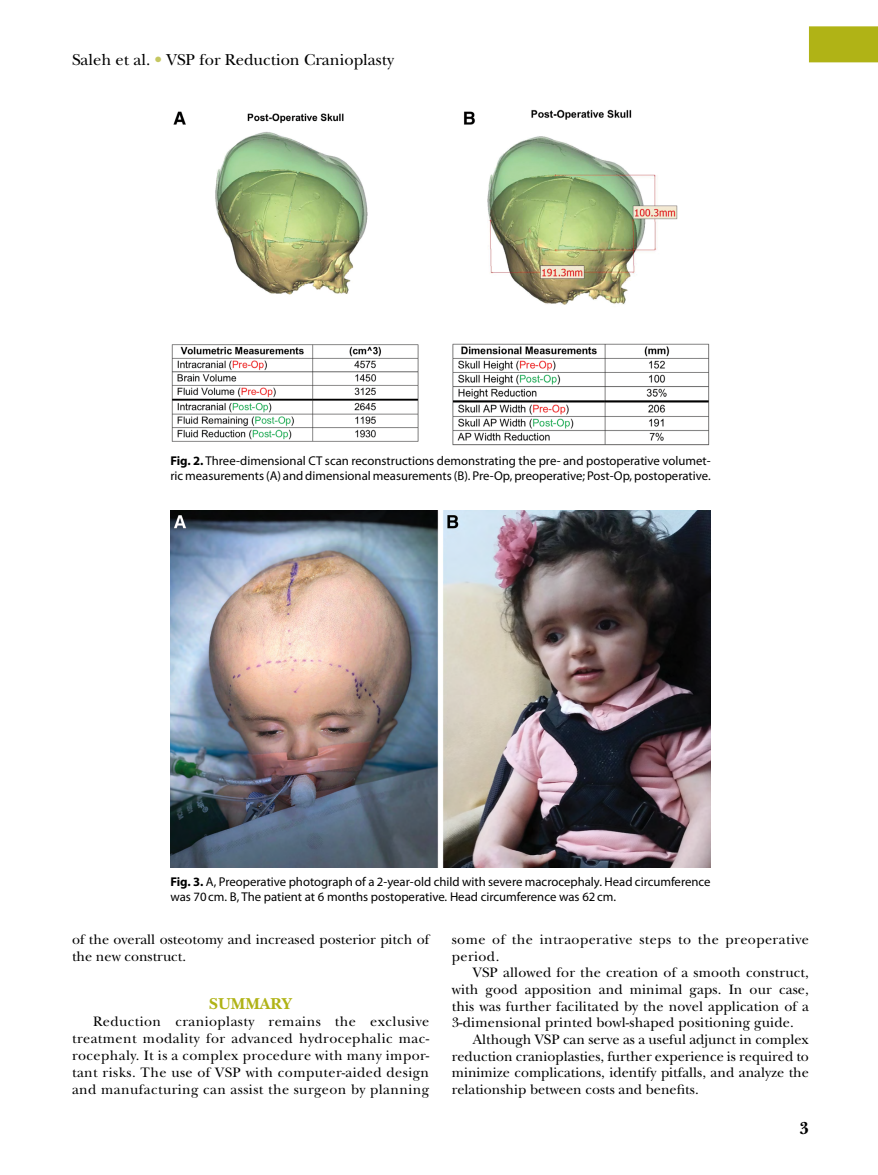
<style>
.page{position:relative;width:878px;height:1175px;background:#fff}
.page>*{position:absolute;margin:0;border:0;box-sizing:border-box;transform-origin:0 0}
.t1{font:700 18px "New Baskerville Std";color:#000}
.t2{font:16.5px "New Baskerville Std";color:#000}
.t3{font:700 16.5px "New Baskerville Std";color:#b0b316}
.t4{font:14.25px/16.6px "New Baskerville Std";letter-spacing:.01em;color:#000;text-align:justify}
.t5{font:14.25px/16.6px "New Baskerville Std";letter-spacing:.03em;color:#000}
.t6{font:12.75px/15px "Myriad Pro";color:#000}
.s1{color:#c5c761}
.s2{font-weight:700}
</style>
<div class="page">
<div style="left:808px;top:26px;width:70px;height:36px;background:#b0b316"></div>
<img style="left:171px;top:109px;width:539px;height:337px">
<img style="left:170px;top:511px;width:540px;height:356px">
<p class="t2" style="left:72px;top:50px;width:323px">Saleh et al. <span class="s1">•</span> VSP for Reduction Cranioplasty</p>
<p class="t6" style="left:170px;top:452px;width:542px"><span class="s2">Fig. 2.</span> Three-dimensional CT scan reconstructions demonstrating the pre- and postoperative volumet&shy;ric measurements (A) and dimensional measurements (B). Pre-Op, preoperative; Post-Op, postoperative.</p>
<p class="t6" style="left:170px;top:874px;width:541px"><span class="s2">Fig. 3.</span> A, Preoperative photograph of a 2-year-old child with severe macrocephaly. Head circumference was 70cm. B, The patient at 6 months postoperative. Head circumference was 62cm.</p>
<p class="t4" style="left:72px;top:931px;width:358px">of the overall osteotomy and increased posterior pitch of the new construct.</p>
<p class="t3" style="left:209px;top:994px;width:84px">SUMMARY</p>
<p class="t4" style="left:72px;top:1013px;width:359px;text-indent:21px">Reduction cranioplasty remains the exclusive treatment modality for advanced hydrocephalic mac&shy;rocephaly. It is a complex procedure with many impor&shy;tant risks. The use of VSP with computer-aided design and manufacturing can assist the surgeon by planning</p>
<p class="t5" style="left:452px;top:931px;width:359px">some of the intraoperative steps to the preoperative period.</p>
<p class="t4" style="left:452px;top:964px;width:359px;text-indent:21px">VSP allowed for the creation of a smooth construct, with good apposition and minimal gaps. In our case, this was further facilitated by the novel application of a 3-dimensional printed bowl-shaped positioning guide.</p>
<p class="t4" style="left:452px;top:1031px;width:359px;text-indent:21px">Although VSP can serve as a useful adjunct in complex reduction cranioplasties, further experience is required to minimize complications, identify pitfalls, and analyze the relationship between costs and benefits.</p>
<p class="t1" style="left:799px;top:1118px;width:11px">3</p>
</div>
